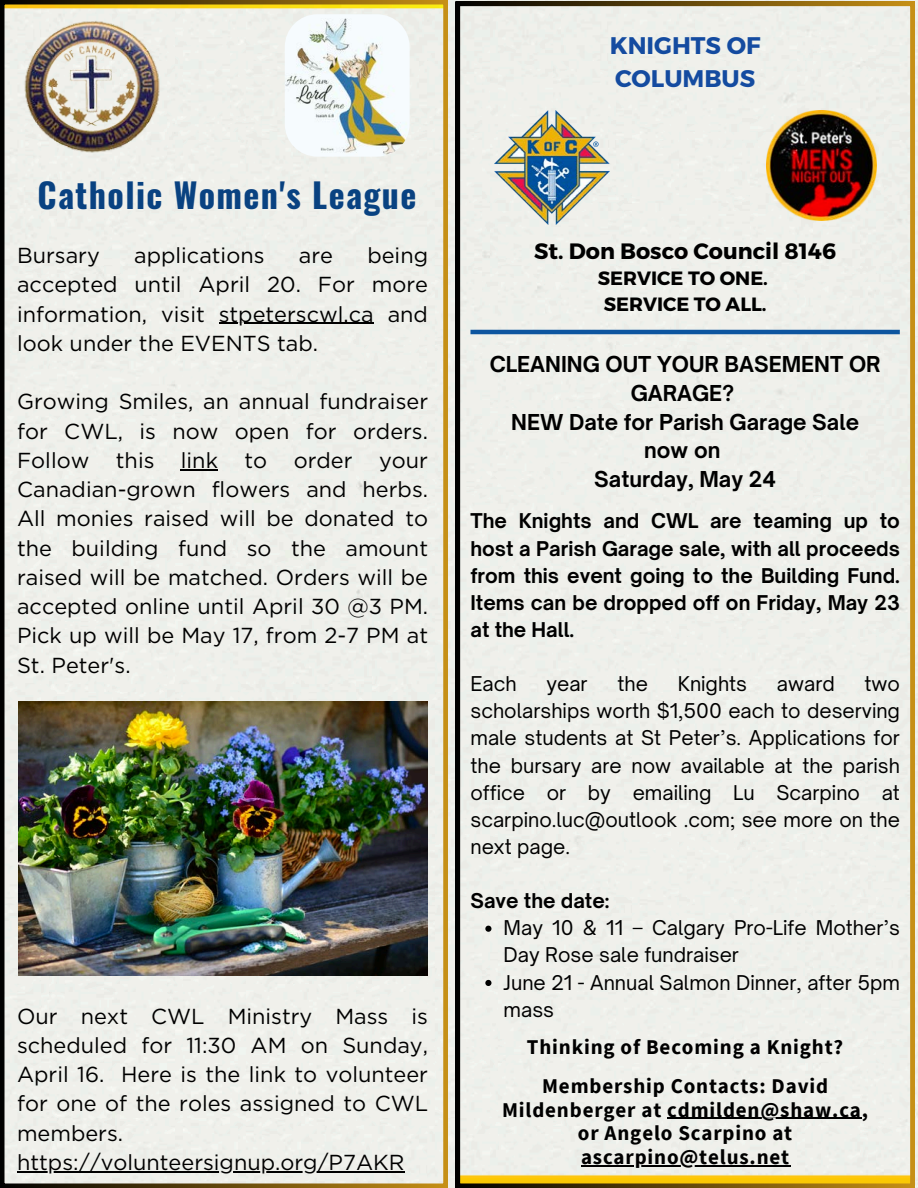
<style>
.page{position:relative;width:918px;height:1188px;background:#fff}
.page>*{position:absolute;margin:0;border:0;box-sizing:border-box;transform-origin:0 0}
.t1{font:700 34.05px "Oswald";letter-spacing:.04em;color:#094281}
.t2{font:700 24px/33px "Montserrat";color:#144ba0}
.t3{font:700 22.2px "Montserrat";color:#000}
.t4{font:21.75px/29.2px "Gotham";color:#000;text-align:justify}
.t5{font:700 21px/23.5px "Source Sans Pro";letter-spacing:.04em;color:#000;text-align:center}
.t6{font:700 21px/28.8px "Open Sauce One";color:#000;text-align:center}
.t7{font:19.5px/27.2px "Open Sauce One";color:#000}
.t8{font:700 19.5px/27.2px "Open Sauce One";color:#000;text-align:justify}
.t9{font:700 19.2px/25.8px "Montserrat";color:#000;text-align:center}
</style>
<div class="page">
<div style="left:456px;top:2px;width:459px;height:1186px;background:#f0f0eb"></div>
<img style="left:494px;top:110px;width:115px;height:115px">
<img style="left:766px;top:110px;width:110px;height:110px">
<div style="left:0;top:0;width:448px;height:1188px;background:#f0f0eb"></div>
<hr style="left:219px;top:323px;width:155px;height:1px;background:#000">
<hr style="left:181px;top:469px;width:37px;height:1px;background:#000">
<hr style="left:17px;top:1171px;width:387px;height:1px;background:#000">
<img style="left:17px;top:14px;width:150px;height:143px">
<img style="left:285px;top:14px;width:125px;height:143px;border-radius:33px">
<img style="left:18px;top:702px;width:410px;height:273px">
<svg style="left:485px;top:926px;width:6px;height:6px"></svg>
<svg style="left:485px;top:980px;width:6px;height:6px"></svg>
<hr style="left:667px;top:1118px;width:195px;height:1px;background:#000">
<hr style="left:581px;top:1165px;width:209px;height:1px;background:#000">
<hr style="left:470px;top:330px;width:430px;height:4px;background:#0d559f">
<p class="t1" style="left:38px;top:168px;width:380px">Catholic Women's League</p>
<p class="t4" style="left:17px;top:241px;width:413px;text-indent:350px">being accepted until April 20. For more information, visit</p>
<p class="t4" style="left:17px;top:241px;width:84px">Bursary</p>
<p class="t4" style="left:134px;top:241px;width:132px">applications</p>
<p class="t4" style="left:299px;top:241px;width:36px">are</p>
<p class="t4" style="left:17px;top:299px;width:412px;text-indent:202px">stpeterscwl.ca and look under the EVENTS tab.</p>
<p class="t4" style="left:17px;top:387px;width:413px">Growing Smiles, an annual fundraiser for CWL, is now open for orders.<br>Follow this</p>
<p class="t4" style="left:17px;top:445px;width:413px;text-indent:164px">link to order your Canadian-grown flowers and herbs.<br>All monies raised will be donated to the building fund so the amount raised will be matched. Orders will be accepted online until April 30 @3 PM.<br>Pick up will be May 17, from 2-7 PM at St. Peter's.</p>
<p class="t4" style="left:17px;top:1001px;width:413px">Our next CWL Ministry Mass is scheduled for 11:30 AM on Sunday, April 16.</p>
<h1 class="t4" style="left:17px;top:1060px;width:413px;text-indent:104px">Here is the link to volunteer for one of the roles assigned to CWL members.</h1>
<p class="t4" style="left:17px;top:1147px;width:389px">https://volunteersignup.org/P7AKR</p>
<h3 class="t2" style="left:610px;top:28px;width:152px">KNIGHTS OF<br>COLUMBUS</h3>
<p class="t3" style="left:534px;top:237px;width:303px">St. Don Bosco Council 8146</p>
<p class="t9" style="left:598px;top:265px;width:172px">SERVICE TO ONE.<br>SERVICE TO ALL.</p>
<h4 class="t6" style="left:490px;top:349px;width:392px">CLEANING OUT YOUR BASEMENT OR<br>GARAGE?<br>NEW Date for Parish Garage Sale now on<br>Saturday, May 24</h4>
<h4 class="t8" style="left:470px;top:507px;width:431px">The Knights and CWL are teaming up to host a Parish Garage sale, with all proceeds from this event going to the Building Fund.<br>Items can be dropped off on Friday, May 23 at the Hall.</h4>
<p class="t7" style="left:470px;top:670px;width:48px">Each</p>
<p class="t7" style="left:546px;top:670px;width:43px">year</p>
<p class="t7" style="left:617px;top:670px;width:32px">the</p>
<p class="t7" style="left:678px;top:670px;width:71px">Knights</p>
<p class="t7" style="left:777px;top:670px;width:59px">award</p>
<p class="t7" style="left:470px;top:670px;width:431px;text-align:justify;text-indent:394px">two scholarships worth $1,500 each to deserving male students at St Peter’s. Applications for the bursary are now available at the parish office or by emailing Lu Scarpino at scarpino.luc@outlook .com; see more on the next page.</p>
<p class="t8" style="left:470px;top:887px;width:141px">Save the date:</p>
<h2 class="t7" style="left:504px;top:914px;width:398px">May 10 &amp; 11 – Calgary Pro-Life Mother’s<br>Day Rose sale fundraiser</h2>
<p class="t7" style="left:504px;top:969px;width:398px">June 21 - Annual Salmon Dinner, after 5pm mass</p>
<h5 class="t5" style="left:527px;top:1035px;width:318px">Thinking of Becoming a Knight?</h5>
<h6 class="t5" style="left:502px;top:1074px;width:368px">Membership Contacts: David<br>Mildenberger at cdmilden@shaw.ca,</h6>
<p class="t5" style="left:578px;top:1121px;width:216px">or Angelo Scarpino at</p>
<h6 class="t5" style="left:581px;top:1145px;width:210px">ascarpino@telus.net</h6>
</div>
